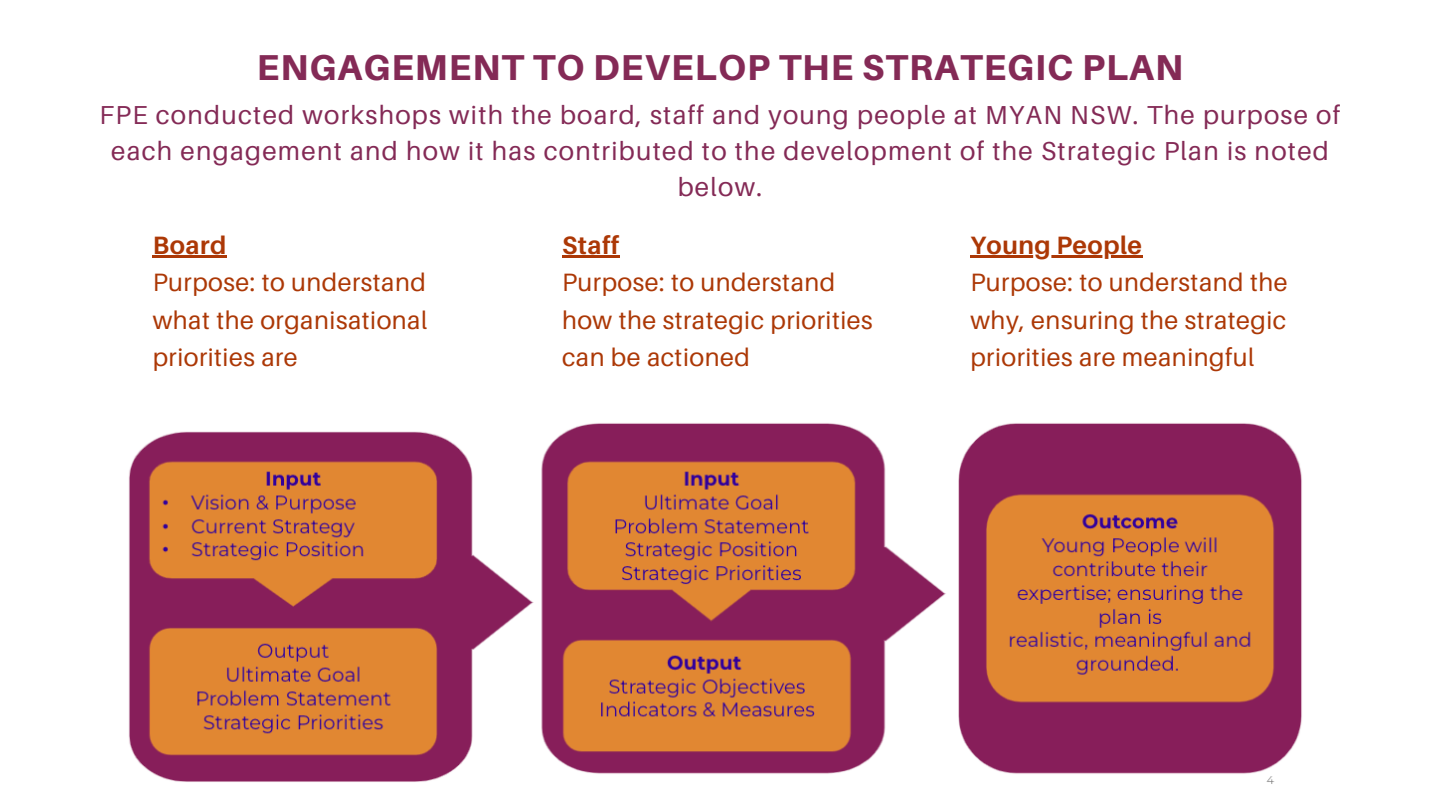
<style>
.page{position:relative;width:1440px;height:810px;background:#fff}
.page>*{position:absolute;margin:0;border:0;box-sizing:border-box;transform-origin:0 0}
.t1{font:800 36px "Aileron";letter-spacing:.03em;color:#842a56}
.t2{font:26px/36px "Aileron";letter-spacing:.05em;color:#842a56;text-align:center}
.t3{font:25.1px/37.5px "Aileron";letter-spacing:.02em;color:#ac3806;text-align:justify}
.t4{font:700 25.1px "Aileron";letter-spacing:.02em;color:#ac3806}
</style>
<div class="page">
<img style="left:128px;top:423px;width:1174px;height:361px">
<hr style="left:153px;top:255px;width:74px;height:2px;background:#ac3806">
<hr style="left:562px;top:255px;width:58px;height:2px;background:#ac3806">
<hr style="left:970px;top:255px;width:173px;height:2px;background:#ac3806">
<p class="t1" style="left:257px;top:45px;width:928px">ENGAGEMENT TO DEVELOP THE STRATEGIC PLAN</p>
<p class="t2" style="left:100px;top:97px;width:1242px">FPE conducted workshops with the board, staff and young people at MYAN NSW. The purpose of each engagement and how it has contributed to the development of the Strategic Plan is noted below.</p>
<h1 class="t4" style="left:153px;top:229px;width:75px">Board</h1>
<p class="t3" style="left:153px;top:263px;width:276px">Purpose: to understand what the organisational priorities are</p>
<p class="t4" style="left:562px;top:229px;width:59px">Staff</p>
<p class="t3" style="left:562px;top:263px;width:312px;text-align:left">Purpose: to understand how the strategic priorities can be actioned</p>
<p class="t4" style="left:970px;top:229px;width:173px">Young People</p>
<p class="t3" style="left:970px;top:263px;width:319px">Purpose: to understand the why, ensuring the strategic priorities are meaningful</p>
</div>
